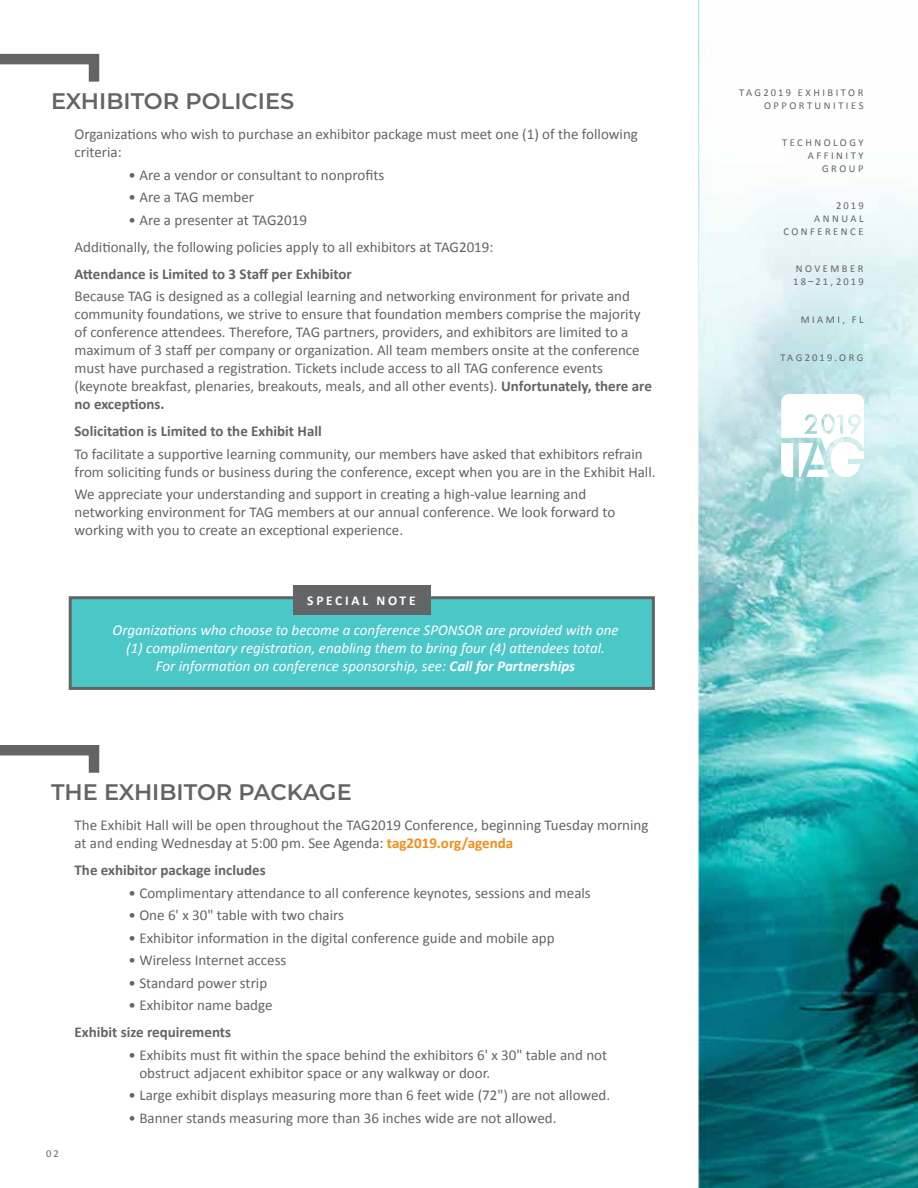
<style>
.page{position:relative;width:918px;height:1188px;background:#fff}
.page>*{position:absolute;margin:0;border:0;box-sizing:border-box;transform-origin:0 0}
.t1{font:600 22.5px "Montserrat";color:#636466}
.t2{font:15px/18px "Calibri";color:#636466}
.t3{font:italic 15px/18px "Calibri";color:#fff;text-align:center}
.t4{font:700 15px "Calibri";color:#636466}
.t5{font:700 13.5px "Calibri";letter-spacing:.2em;color:#fff}
.t6{font:10.5px/12.6px "Calibri";letter-spacing:.24em;color:#636466;text-align:right}
.t7{font:10.5px "Calibri";letter-spacing:.21em;color:#636466}
.s1{font-weight:700}
.s2{font-weight:700;color:#f58c16}
</style>
<div class="page">
<img style="left:699px;top:0;width:219px;height:1188px">
<svg style="left:0;top:745px;width:100px;height:28px"></svg>
<svg style="left:0;top:53px;width:100px;height:29px"></svg>
<div style="left:69px;top:596px;width:586px;height:94px;background:#4bc7c7;border:3px solid #636466"></div>
<div style="left:293px;top:586px;width:138px;height:29px;background:#636466"></div>
<svg style="left:781px;top:394px;width:83px;height:83px"></svg>
<h1 class="t1" style="left:51px;top:85px;width:245px">EXHIBITOR POLICIES</h1>
<p class="t2" style="left:75px;top:125px;width:565px">Organizations who wish to purchase an exhibitor package must meet one (1) of the following criteria:</p>
<p class="t2" style="left:129px;top:166px;width:257px">• Are a vendor or consultant to nonprofits</p>
<p class="t2" style="left:129px;top:188px;width:127px">• Are a TAG member</p>
<p class="t2" style="left:75px;top:206px;width:420px;line-height:27px;text-indent:54px">• Are a presenter at TAG2019<br>Additionally, the following policies apply to all exhibitors at TAG2019:</p>
<p class="t4" style="left:75px;top:264px;width:279px">Attendance is Limited to 3 Staff per Exhibitor</p>
<p class="t2" style="left:75px;top:287px;width:579px">Because TAG is designed as a collegial learning and networking environment for private and community foundations, we strive to ensure that foundation members comprise the majority of conference attendees. Therefore, TAG partners, providers, and exhibitors are limited to a maximum of 3 staff per company or organization. All team members onsite at the conference must have purchased a registration. Tickets include access to all TAG conference events (keynote breakfast, plenaries, breakouts, meals, and all other events). <span class="s1">Unfortunately, there are no exceptions.</span></p>
<p class="t4" style="left:75px;top:422px;width:249px">Solicitation is Limited to the Exhibit Hall</p>
<p class="t2" style="left:75px;top:445px;width:583px">To facilitate a supportive learning community, our members have asked that exhibitors refrain from soliciting funds or business during the conference, except when you are in the Exhibit Hall.</p>
<p class="t2" style="left:75px;top:485px;width:542px">We appreciate your understanding and support in creating a high-value learning and networking environment for TAG members at our annual conference. We look forward to working with you to create an exceptional experience.</p>
<p class="t5" style="left:307px;top:592px;width:110px">SPECIAL NOTE</p>
<p class="t3" style="left:113px;top:620px;width:508px">Organizations who choose to become a conference SPONSOR are provided with one (1) complimentary registration, enabling them to bring four (4) attendees total.<br>For information on conference sponsorship, see: <span class="s1">Call for Partnerships</span></p>
<h1 class="t1" style="left:51px;top:776px;width:302px">THE EXHIBITOR PACKAGE</h1>
<p class="t6" style="left:46px;top:1148px;width:14px">02</p>
<p class="t2" style="left:75px;top:816px;width:576px">The Exhibit Hall will be open throughout the TAG2019 Conference, beginning Tuesday morning at and ending Wednesday at 5:00 pm. See Agenda: <span class="s2">tag2019.org/agenda</span></p>
<p class="t4" style="left:75px;top:861px;width:193px">The exhibitor package includes</p>
<p class="t2" style="left:129px;top:884px;width:464px">• Complimentary attendance to all conference keynotes, sessions and meals</p>
<p class="t2" style="left:129px;top:906px;width:217px">• One 6' x 30" table with two chairs</p>
<p class="t2" style="left:129px;top:929px;width:428px">• Exhibitor information in the digital conference guide and mobile app</p>
<p class="t2" style="left:129px;top:951px;width:160px">• Wireless Internet access</p>
<p class="t2" style="left:129px;top:974px;width:140px">• Standard power strip</p>
<p class="t2" style="left:129px;top:996px;width:145px">• Exhibitor name badge</p>
<p class="t4" style="left:75px;top:1023px;width:158px">Exhibit size requirements</p>
<p class="t2" style="left:139px;top:1046px;width:469px;text-indent:-11px">• Exhibits must fit within the space behind the exhibitors 6' x 30" table and not obstruct adjacent exhibitor space or any walkway or door.</p>
<p class="t2" style="left:129px;top:1086px;width:483px">• Large exhibit displays measuring more than 6 feet wide (72") are not allowed.</p>
<p class="t2" style="left:129px;top:1109px;width:429px">• Banner stands measuring more than 36 inches wide are not allowed.</p>
<p class="t6" style="left:739px;top:86px;width:126px">TAG2019 EXHIBITOR<br>OPPORTUNITIES</p>
<p class="t6" style="left:782px;top:137px;width:83px">TECHNOLOGY<br>AFFINITY<br>GROUP</p>
<p class="t6" style="left:783px;top:200px;width:82px">2019<br>ANNUAL<br>CONFERENCE</p>
<p class="t6" style="left:793px;top:263px;width:72px;text-align:left">NOVEMBER<br>18–21,2019</p>
<p class="t6" style="left:801px;top:313px;width:64px">MIAMI, FL</p>
<p class="t7" style="left:781px;top:351px;width:84px">TAG2019.ORG</p>
</div>
